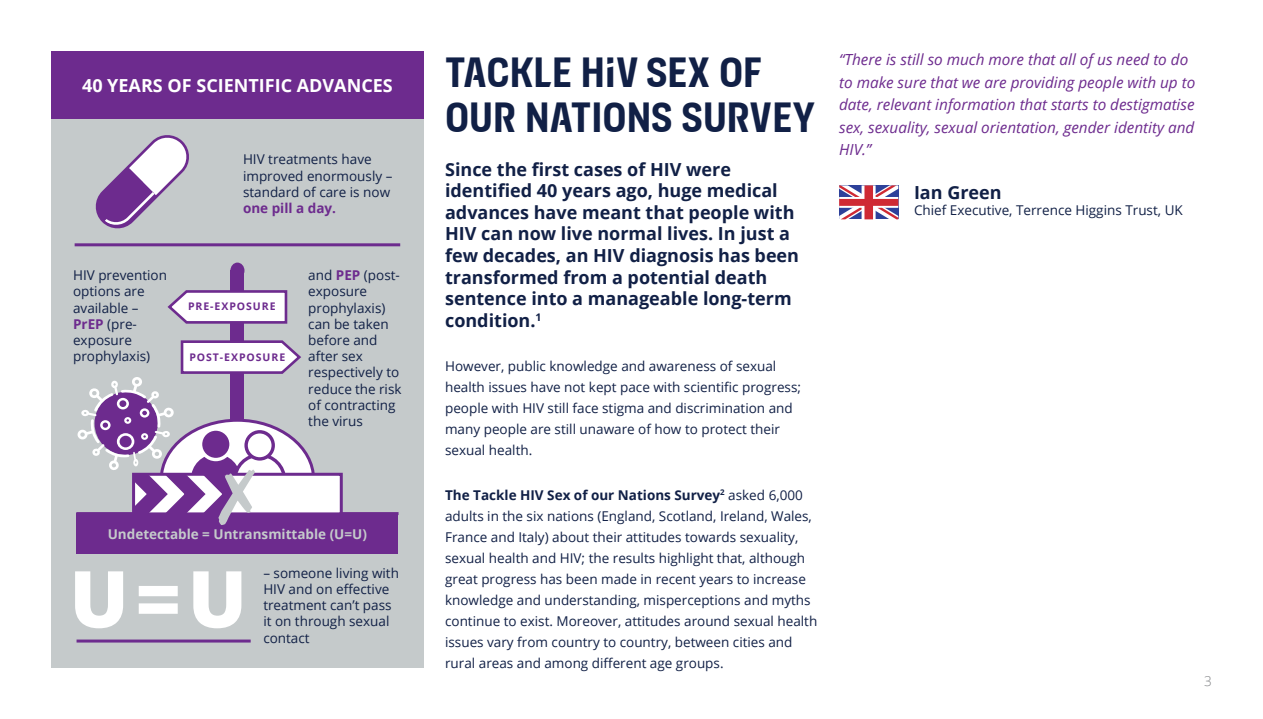
<style>
.page{position:relative;width:1263px;height:719px;background:#fff}
.page>*{position:absolute;margin:0;border:0;box-sizing:border-box;transform-origin:0 0}
.t1{font:800 78.6px "Open Sans";color:#fff}
.t2{font:700 45px/45px "Breakthrough";color:#112046}
.t3{font:700 18px/21.6px "Open Sans";color:#112046}
.t4{font:700 18px "Open Sans";color:#fff}
.t5{font:italic 15.3px/22.5px "Open Sans";color:#6d2b8e}
.t6{font:13.5px/16.2px "Open Sans";color:#112046}
.t7{font:700 13.5px "Open Sans";color:#c5cacb}
.t8{font:700 13.5px "Open Sans";color:#6d2b8e}
.t9{font:300 13.5px "Open Sans";color:#808285}
.t10{font:700 10.5px "Open Sans";letter-spacing:.09em;color:#6d2b8e}
.s1{font-weight:700;color:#6d2b8e}
.s2{font-weight:700}
</style>
<div class="page">
<div style="left:51px;top:51px;width:373px;height:617px;background:#c5cacb"></div>
<div style="left:77px;top:513px;width:321px;height:40px;background:#6d2b8e"></div>
<div style="left:230px;top:270px;width:14px;height:245px;background:#6d2b8e"></div>
<div style="left:230px;top:262px;width:14px;height:17px;background:#6d2b8e;border-radius:50%"></div>
<svg style="left:839px;top:185px;width:59px;height:34px"></svg>
<div style="left:51px;top:51px;width:373px;height:67px;background:#6d2b8e"></div>
<svg style="left:95px;top:135px;width:94px;height:94px"></svg>
<svg style="left:167px;top:290px;width:121px;height:34px;background:#dfd4e5"></svg>
<hr style="left:76px;top:512px;width:322px;height:3px;background:#6d2b8e">
<hr style="left:77px;top:639px;width:174px;height:3px;background:#6d2b8e">
<hr style="left:75px;top:243px;width:325px;height:3px;background:#6d2b8e">
<div style="left:134px;top:474px;width:207px;height:40px;background:#fff"></div>
<div style="left:132px;top:472px;width:211px;height:43px;border:3px solid #6d2b8e"></div>
<svg style="left:77px;top:340px;width:240px;height:185px"></svg>
<h3 class="t4" style="left:82px;top:72px;width:312px">40 YEARS OF SCIENTIFIC ADVANCES</h3>
<p class="t6" style="left:73px;top:267px;width:95px">HIV prevention options are available –<br><span class="s1">PrEP</span> (pre&shy;exposure prophylaxis)</p>
<p class="t6" style="left:243px;top:151px;width:151px">HIV treatments have improved enormously – standard of care is now</p>
<p class="t8" style="left:243px;top:198px;width:95px">one pill a day.</p>
<p class="t10" style="left:188px;top:299px;width:89px">PRE-EXPOSURE</p>
<p class="t10" style="left:189px;top:349px;width:97px">POST-EXPOSURE</p>
<p class="t6" style="left:308px;top:267px;width:95px">and <span class="s1">PEP</span> (post&shy;exposure prophylaxis) can be taken before and after sex respectively to reduce the risk of contracting the virus</p>
<p class="t7" style="left:108px;top:524px;width:261px">Undetectable = Untransmittable (U=U)</p>
<h1 class="t1" style="left:69px;top:539px;width:179px">U=U</h1>
<p class="t6" style="left:263px;top:564px;width:137px">– someone living with<br>HIV and on effective treatment can’t pass it on through sexual contact</p>
<h2 class="t2" style="left:445px;top:49px;width:372px">TACKLE HIV SEX OF<br>OUR NATIONS SURVEY</h2>
<p class="t3" style="left:445px;top:158px;width:355px">Since the first cases of HIV were identified 40 years ago, huge medical advances have meant that people with HIV can now live normal lives. In just a few decades, an HIV diagnosis has been transformed from a potential death sentence into a manageable long-term condition.<sup>1</sup></p>
<p class="t6" style="left:445px;top:355px;width:357px;line-height:21px">However, public knowledge and awareness of sexual health issues have not kept pace with scientific progress; people with HIV still face stigma and discrimination and many people are still unaware of how to protect their sexual health.</p>
<p class="t6" style="left:445px;top:484px;width:374px;line-height:21px"><span class="s2">The Tackle HIV Sex of our Nations Survey</span><sup>2</sup> asked 6,000 adults in the six nations (England, Scotland, Ireland, Wales, France and Italy) about their attitudes towards sexuality, sexual health and HIV; the results highlight that, although great progress has been made in recent years to increase knowledge and understanding, misperceptions and myths continue to exist. Moreover, attitudes around sexual health issues vary from country to country, between cities and rural areas and among different age groups.</p>
<p class="t5" style="left:839px;top:48px;width:358px">“There is still so much more that all of us need to do to make sure that we are providing people with up to date, relevant information that starts to destigmatise sex, sexuality, sexual orientation, gender identity and HIV.”</p>
<h3 class="t3" style="left:914px;top:181px;width:89px">Ian Green</h3>
<p class="t6" style="left:914px;top:202px;width:270px">Chief Executive, Terrence Higgins Trust, UK</p>
<p class="t9" style="left:1204px;top:671px;width:9px">3</p>
</div>
